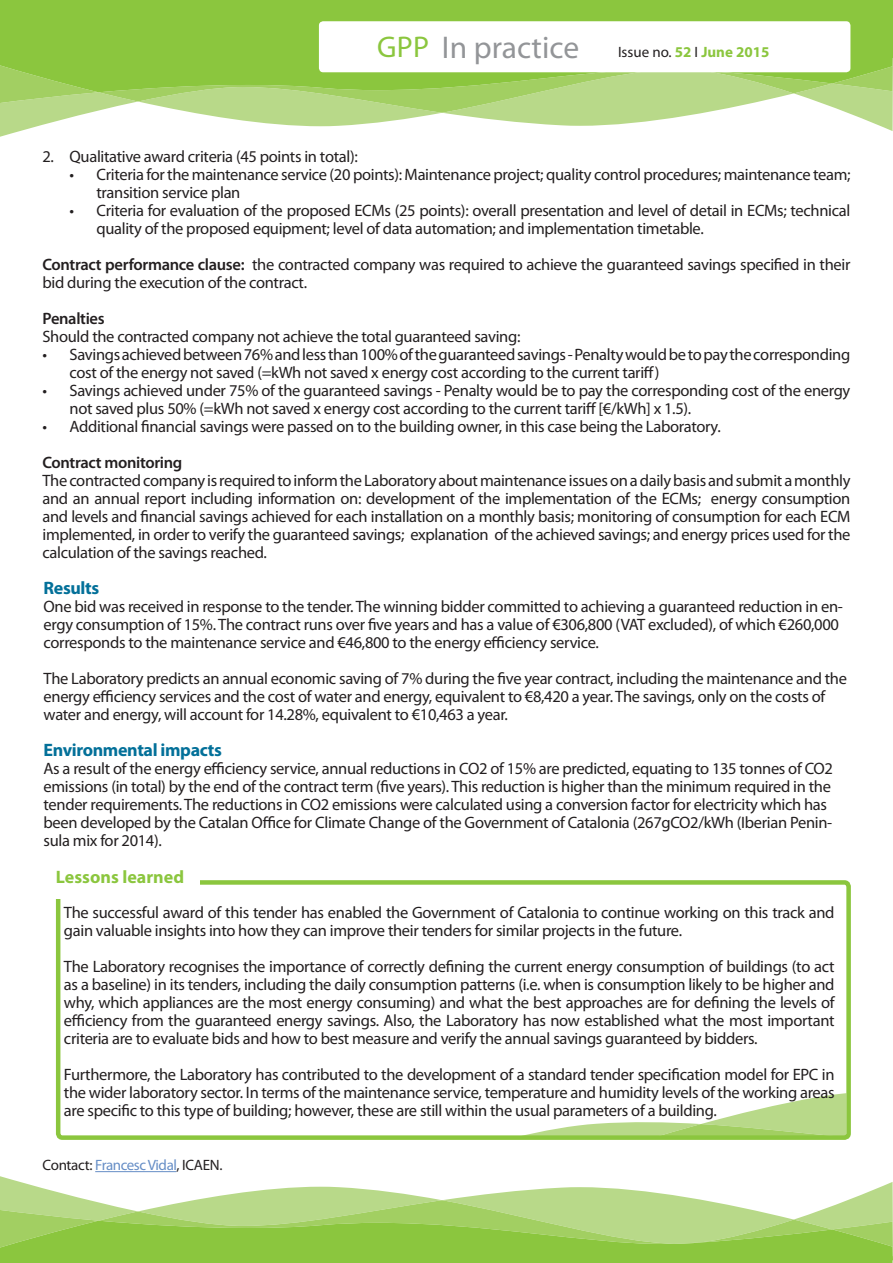
<style>
.page{position:relative;width:893px;height:1263px;background:#fff}
.page>*{position:absolute;margin:0;border:0;box-sizing:border-box;transform-origin:0 0}
.t1{font:31.5px "Myriad Pro";color:#939598}
.t2{font:700 18px "Myriad Pro";letter-spacing:-.02em;color:#037099}
.t3{font:700 18px "Myriad Pro";color:#8bc63e}
.t4{font:16.5px/18px "Myriad Pro";letter-spacing:-.02em;color:#231f20}
.t5{font:600 16.5px "Myriad Pro";letter-spacing:-.02em;color:#231f20}
.t6{font:15px "Myriad Pro";letter-spacing:-.03em;color:#231f20}
.t7{font:700 15px "Myriad Pro";color:#8bc63e}
.s1{font-size:30px;color:#8bc63e}
.s2{font-weight:400;color:#231f20}
.s3{font-weight:600}
.s4{color:#668ec6}
</style>
<div class="page">
<svg style="left:0;top:113px;width:88px;height:24px"></svg>
<svg style="left:195px;top:113px;width:698px;height:18px"></svg>
<svg style="left:0;top:58px;width:893px;height:55px;background:#a9d36f"></svg>
<div style="left:0;top:0;width:893px;height:58px;background:#8bc63e"></div>
<div style="left:319px;top:21px;width:531px;height:51px;background:#fff;border-radius:4px"></div>
<svg style="left:0;top:1176px;width:88px;height:24px"></svg>
<svg style="left:195px;top:1182px;width:698px;height:18px"></svg>
<svg style="left:0;top:1200px;width:893px;height:63px;background:#a1cf62"></svg>
<svg style="left:526px;top:1093px;width:320px;height:42px"></svg>
<div style="left:56px;top:880px;width:795px;height:260px;border:4px solid #8bc63e;border-radius:4px"></div>
<div style="left:42px;top:849px;width:157px;height:49px;background:#fff"></div>
<hr style="left:95px;top:1171px;width:81px;height:1px;background:#668ec6">
<p class="t1" style="left:377px;top:28px;width:203px"><span class="s1">GPP</span> In practice</p>
<p class="t7" style="left:618px;top:42px;width:153px"><span class="s2">Issue no.</span> 52 <span class="s2">I</span> June 2015</p>
<p class="t4" style="left:43px;top:147px;width:317px">2. Qualitative award criteria (45 points in total):</p>
<p class="t4" style="left:97px;top:165px;width:755px;text-indent:-27px">• Criteria for the maintenance service (20 points): Maintenance project; quality control procedures; maintenance team; transition service plan</p>
<p class="t4" style="left:97px;top:201px;width:755px;text-indent:-27px">• Criteria for evaluation of the proposed ECMs (25 points): overall presentation and level of detail in ECMs; technical quality of the proposed equipment; level of data automation; and implementation timetable.</p>
<p class="t4" style="left:43px;top:255px;width:809px"><span class="s3">Contract performance clause:</span> the contracted company was required to achieve the guaranteed savings specified in their bid during the execution of the contract.</p>
<p class="t5" style="left:43px;top:308px;width:64px">Penalties</p>
<p class="t4" style="left:43px;top:327px;width:479px">Should the contracted company not achieve the total guaranteed saving:</p>
<p class="t4" style="left:70px;top:345px;width:782px;text-indent:-27px">• Savings achieved between 76% and less than 100% of the guaranteed savings - Penalty would be to pay the corresponding cost of the energy not saved (=kWh not saved x energy cost according to the current tariff)</p>
<p class="t4" style="left:70px;top:381px;width:782px;text-indent:-27px">• Savings achieved under 75% of the guaranteed savings - Penalty would be to pay the corresponding cost of the energy not saved plus 50% (=kWh not saved x energy cost according to the current tariff [€/kWh] x 1.5).</p>
<p class="t4" style="left:43px;top:417px;width:680px">• Additional financial savings were passed on to the building owner, in this case being the Laboratory.</p>
<p class="t5" style="left:43px;top:452px;width:141px">Contract monitoring</p>
<p class="t4" style="left:43px;top:471px;width:809px;text-align:justify">The contracted company is required to inform the Laboratory about maintenance issues on a daily basis and submit a monthly and an annual report including information on: development of the implementation of the ECMs; energy consumption and levels and financial savings achieved for each installation on a monthly basis; monitoring of consumption for each ECM implemented, in order to verify the guaranteed savings; explanation of the achieved savings; and energy prices used for the calculation of the savings reached.</p>
<p class="t2" style="left:44px;top:576px;width:57px">Results</p>
<p class="t4" style="left:44px;top:597px;width:801px">One bid was received in response to the tender. The winning bidder committed to achieving a guaranteed reduction in en&shy;ergy consumption of 15%. The contract runs over five years and has a value of €306,800 (VAT excluded), of which €260,000 corresponds to the maintenance service and €46,800 to the energy efficiency service.</p>
<p class="t4" style="left:44px;top:669px;width:805px">The Laboratory predicts an annual economic saving of 7% during the five year contract, including the maintenance and the energy efficiency services and the cost of water and energy, equivalent to €8,420 a year. The savings, only on the costs of water and energy, will account for 14.28%, equivalent to €10,463 a year.</p>
<p class="t2" style="left:44px;top:738px;width:180px">Environmental impacts</p>
<p class="t4" style="left:44px;top:759px;width:791px">As a result of the energy efficiency service, annual reductions in CO2 of 15% are predicted, equating to 135 tonnes of CO2 emissions (in total) by the end of the contract term (five years). This reduction is higher than the minimum required in the tender requirements. The reductions in CO2 emissions were calculated using a conversion factor for electricity which has been developed by the Catalan Office for Climate Change of the Government of Catalonia (267gCO2/kWh (Iberian Penin&shy;sula mix for 2014).</p>
<p class="t3" style="left:56px;top:865px;width:130px">Lessons learned</p>
<p class="t4" style="left:64px;top:903px;width:772px">The successful award of this tender has enabled the Government of Catalonia to continue working on this track and gain valuable insights into how they can improve their tenders for similar projects in the future.</p>
<p class="t4" style="left:64px;top:957px;width:772px;text-align:justify">The Laboratory recognises the importance of correctly defining the current energy consumption of buildings (to act as a baseline) in its tenders, including the daily consumption patterns (i.e. when is consumption likely to be higher and why, which appliances are the most energy consuming) and what the best approaches are for defining the levels of efficiency from the guaranteed energy savings. Also, the Laboratory has now established what the most important criteria are to evaluate bids and how to best measure and verify the annual savings guaranteed by bidders.</p>
<p class="t4" style="left:64px;top:1065px;width:772px;text-align:justify">Furthermore, the Laboratory has contributed to the development of a standard tender specification model for EPC in the wider laboratory sector. In terms of the maintenance service, temperature and humidity levels of the working areas are specific to this type of building; however, these are still within the usual parameters of a building.</p>
<p class="t6" style="left:43px;top:1156px;width:181px">Contact: <span class="s4">Francesc Vidal</span>, ICAEN.</p>
</div>
